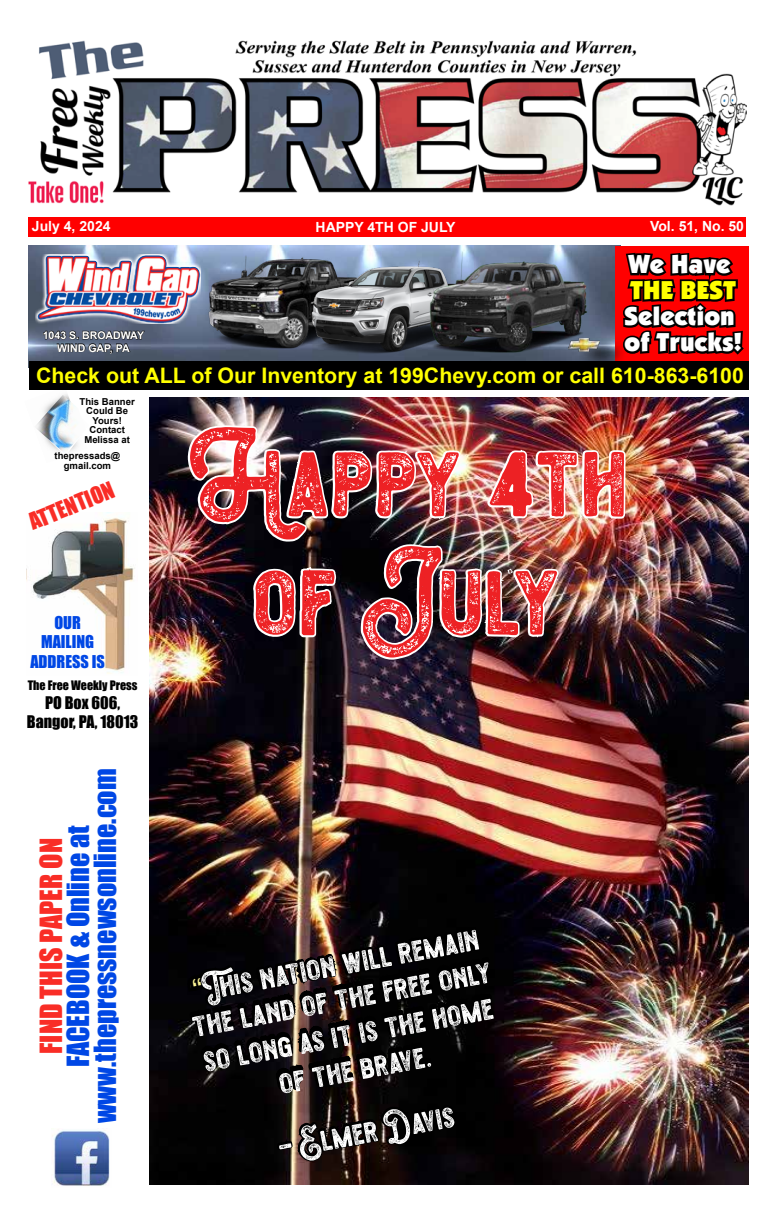
<style>
.page{position:relative;width:774px;height:1224px;background:#fff}
.page>*{position:absolute;margin:0;border:0;box-sizing:border-box;transform-origin:0 0}
.t1{font:28.1px/26.9px "Impact";color:#0047e5;text-align:center}
.t2{font:28.1px "Impact";color:#f92d26}
.t3{font:900 26px/26px "Kabel IT Cby BT";color:#fff}
.t4{font:21.6px "Impact";color:#f92d26}
.t5{font:700 21.3px "Arial";color:#ff0}
.t6{font:16.2px/19.3px "Impact";color:#0047e5;text-align:center}
.t7{font:16px/19.2px "Impact";color:#000;text-align:center}
.t8{font:700 14px "Arial";color:#fff}
.t9{font:12px "Impact";color:#000}
.t10{font:700 10.6px/12.7px "Arial";color:#fff;text-align:center}
.t11{font:700 9.5px/9.5px "Arial";color:#000;text-align:center}
</style>
<div class="page">
<div style="left:29px;top:217px;width:717px;height:20px;background:#f00"></div>
<img style="left:28px;top:40px;width:718px;height:165px">
<img style="left:32px;top:512px;width:103px;height:162px">
<img style="left:36px;top:395px;width:42px;height:57px">
<img style="left:29px;top:246px;width:586px;height:116px">
<div style="left:615px;top:246px;width:134px;height:141px;background:#f00"></div>
<div style="left:29px;top:362px;width:720px;height:28px;background:#000"></div>
<img style="left:35px;top:254px;width:165px;height:70px">
<svg style="left:620px;top:245px;width:127px;height:117px"></svg>
<svg style="left:43px;top:329px;width:103px;height:26px;background:#3f4757"></svg>
<img style="left:205px;top:246px;width:157px;height:116px">
<img style="left:300px;top:247px;width:127px;height:115px">
<img style="left:591px;top:332px;width:42px;height:30px">
<img style="left:591px;top:338px;width:9px;height:13px">
<img style="left:427px;top:246px;width:164px;height:116px">
<img style="left:131px;top:256px;width:13px;height:37px">
<img style="left:52px;top:1130px;width:58px;height:56px">
<img style="left:149px;top:398px;width:600px;height:787px">
<img style="left:241px;top:545px;width:319px;height:188px">
<img style="left:180px;top:418px;width:449px;height:127px">
<img style="left:195px;top:847px;width:326px;height:190px">
<img style="left:188px;top:893px;width:323px;height:175px">
<svg style="left:198px;top:928px;width:305px;height:180px;background:#0a0408"></svg>
<img style="left:255px;top:546px;width:302px;height:112px">
<img style="left:190px;top:427px;width:434px;height:112px">
<svg style="left:191px;top:929px;width:303px;height:256px;background:#332f2f"></svg>
<h3 class="t8" style="left:32px;top:216px;width:80px">July 4, 2024</h3>
<h3 class="t8" style="left:316px;top:217px;width:142px">HAPPY 4TH OF JULY</h3>
<h3 class="t8" style="left:650px;top:216px;width:95px">Vol. 51, No. 50</h3>
<h2 class="t3" style="left:624px;top:251px;width:119px">We Have<br>THE BEST<br>Selection of Trucks!</h2>
<h3 class="t5" style="left:36px;top:360px;width:709px">Check out ALL of Our Inventory at 199Chevy.com or call 610-863-6100</h3>
<p class="t10" style="left:43px;top:329px;width:103px">1043 S. BROADWAY<br>WIND GAP, PA</p>
<p class="t11" style="left:80px;top:397px;width:57px">This Banner<br>Could Be<br>Yours!<br>Contact<br>Melissa at</p>
<p class="t11" style="left:55px;top:451px;width:67px">thepressads@ gmail.com</p>
<h3 class="t4" style="left:24px;top:507px;width:91px;rotate:-22deg">ATTENTION</h3>
<h3 class="t6" style="left:30px;top:613px;width:76px">OUR<br>MAILING<br>ADDRESS IS</h3>
<p class="t9" style="left:28px;top:676px;width:111px">The Free Weekly Press</p>
<h3 class="t7" style="left:27px;top:692px;width:113px">PO Box 606,<br>Bangor, PA, 18013</h3>
<h1 class="t1" style="left:64px;top:1123px;width:357px;rotate:-90deg">FACEBOOK &amp; Online at www.thepressnewsonline.com</h1>
<h1 class="t2" style="left:29px;top:1054px;width:217px;rotate:-90deg">FIND THIS PAPER ON</h1>
</div>
